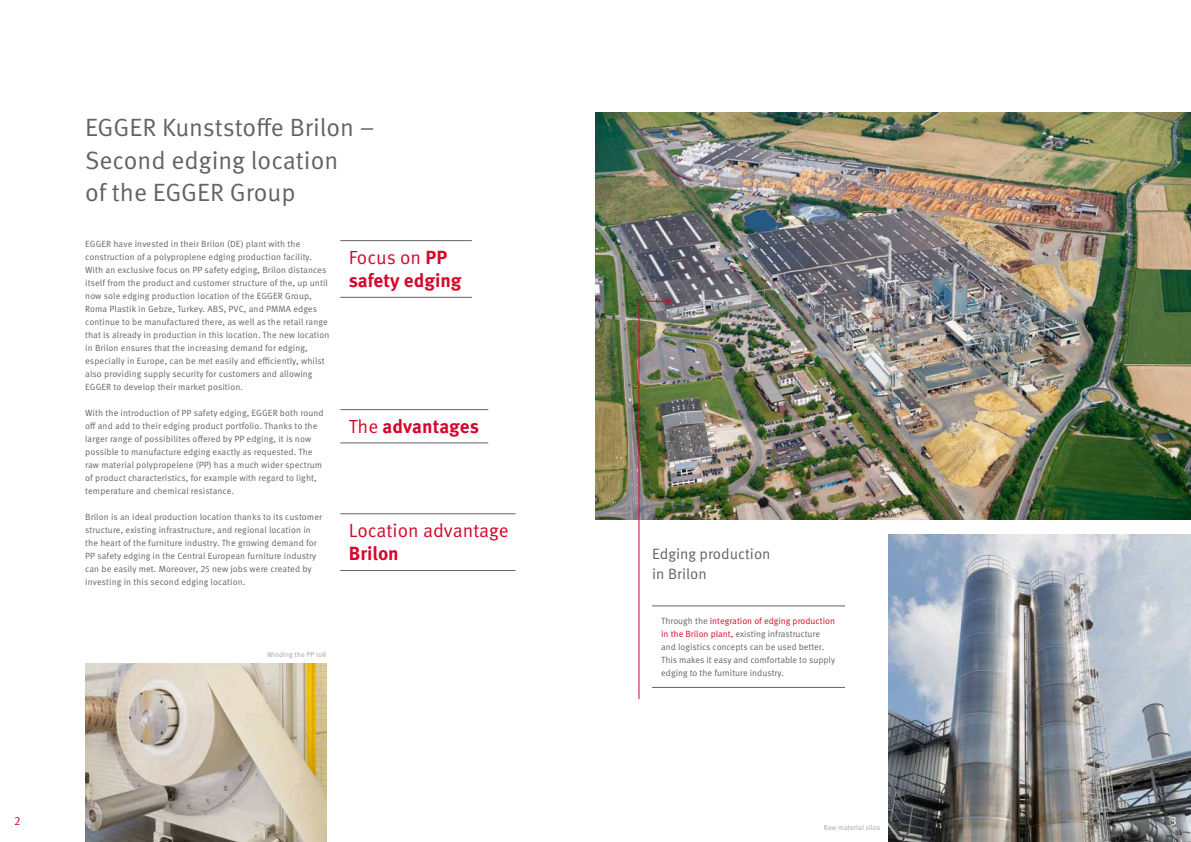
<style>
.page{position:relative;width:1191px;height:842px;background:#fff}
.page>*{position:absolute;margin:0;border:0;box-sizing:border-box;transform-origin:0 0}
.t1{font:25px/32.5px "Meta Pro";color:#636362}
.t2{font:700 19px/22.8px "Meta Pro";color:#d4082c}
.t3{font:19px "Meta Pro";color:#d4082c}
.t4{font:15px/19.5px "Meta Pro";color:#636362}
.t5{font:12px "Meta Pro";color:#d4082c}
.t6{font:12px "Meta Pro";color:#fff}
.t7{font:9px/13px "Meta Pro";letter-spacing:.01em;color:#636362}
.t8{font:7.2px "Meta Pro";letter-spacing:-.005em;color:#a7a7a8}
.s1{font-weight:400}
.s2{color:#d4082c}
</style>
<div class="page">
<img style="left:595px;top:112px;width:596px;height:408px">
<img style="left:888px;top:535px;width:303px;height:307px">
<hr style="left:340px;top:409px;width:148px;height:1px;background:#636362">
<hr style="left:340px;top:443px;width:148px;height:1px;background:#636362">
<hr style="left:340px;top:514px;width:175px;height:1px;background:#636362">
<hr style="left:340px;top:570px;width:175px;height:1px;background:#636362">
<hr style="left:340px;top:240px;width:132px;height:1px;background:#636362">
<hr style="left:340px;top:297px;width:132px;height:1px;background:#636362">
<hr style="left:638px;top:301px;width:1px;height:398px;background:#d4082c">
<hr style="left:638px;top:301px;width:30px;height:1px;background:#d4082c">
<svg style="left:666px;top:299px;width:4px;height:4px"></svg>
<hr style="left:652px;top:606px;width:193px;height:1px;background:#636362">
<hr style="left:652px;top:687px;width:193px;height:1px;background:#636362">
<img style="left:85px;top:663px;width:241px;height:179px">
<h1 class="t1" style="left:85px;top:112px;width:291px">EGGER Kunststoffe Brilon –<br>Second edging location<br>of the EGGER Group</h1>
<p class="t7" style="left:85px;top:237px;width:246px">EGGER have invested in their Brilon (DE) plant with the construction of a polyproplene edging production facility.<br>With an exclusive focus on PP safety edging, Brilon distances itself from the product and customer structure of the, up until now sole edging production location of the EGGER Group, Roma Plastik in Gebze, Turkey. ABS, PVC, and PMMA edges continue to be manufactured there, as well as the retail range that is already in production in this location. The new location in Brilon ensures that the increasing demand for edging, especially in Europe, can be met easily and efficiently, whilst also providing supply security for customers and allowing EGGER to develop their market position.</p>
<p class="t7" style="left:85px;top:406px;width:240px">With the introduction of PP safety edging, EGGER both round off and add to their edging product portfolio. Thanks to the larger range of possibilites offered by PP edging, it is now possible to manufacture edging exactly as requested. The raw material polypropelene (PP) has a much wider spectrum of product characteristics, for example with regard to light, temperature and chemical resistance.</p>
<p class="t7" style="left:85px;top:510px;width:238px">Brilon is an ideal production location thanks to its customer structure, existing infrastructure, and regional location in the heart of the furniture industry. The growing demand for PP safety edging in the Central European furniture industry can be easily met. Moreover, 25 new jobs were created by investing in this second edging location.</p>
<h2 class="t2" style="left:349px;top:247px;width:114px"><span class="s1">Focus on</span> PP safety edging</h2>
<h2 class="t2" style="left:349px;top:415px;width:132px"><span class="s1">The</span> advantages</h2>
<h2 class="t3" style="left:349px;top:519px;width:161px">Location advantage</h2>
<h2 class="t2" style="left:349px;top:543px;width:52px">Brilon</h2>
<p class="t8" style="left:267px;top:650px;width:60px">Winding the PP roll</p>
<h3 class="t4" style="left:652px;top:544px;width:120px">Edging production in Brilon</h3>
<p class="t7" style="left:661px;top:614px;width:175px">Through the <span class="s2">integration of edging production in the Brilon plant,</span> existing infrastructure and logistics concepts can be used better.<br>This makes it easy and comfortable to supply edging to the furniture industry.</p>
<h3 class="t5" style="left:14px;top:814px;width:8px">2</h3>
<h3 class="t6" style="left:1170px;top:814px;width:8px">3</h3>
<p class="t8" style="left:823px;top:823px;width:58px">Raw material silos</p>
</div>
